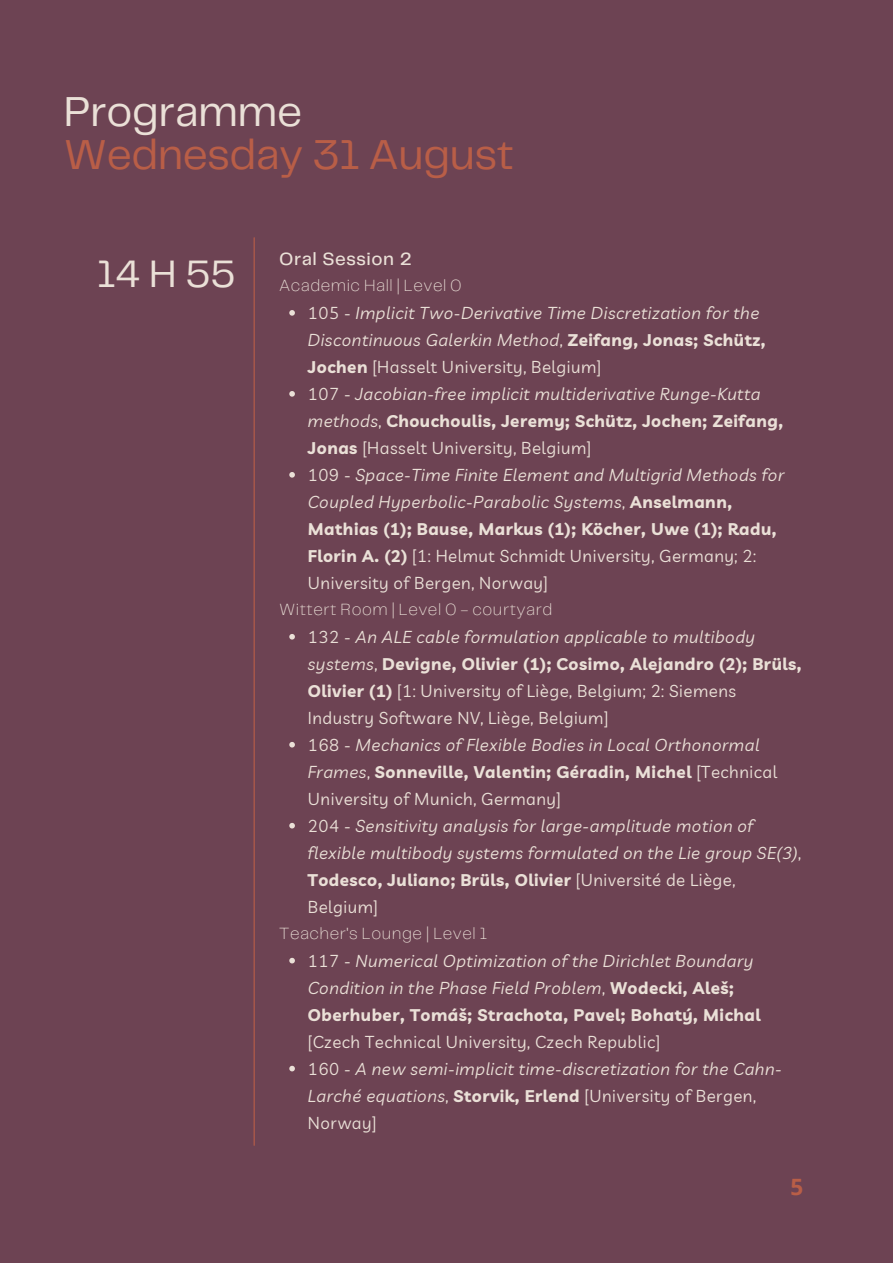
<style>
.page{position:relative;width:893px;height:1264px;background:#fff}
.page>*{position:absolute;margin:0;border:0;box-sizing:border-box;transform-origin:0 0}
.t1{font:43.5px "Telegraf";letter-spacing:-.01em;color:#b95e47}
.t2{font:43.5px "Telegraf";letter-spacing:-.01em;color:#eae0d7}
.t3{font:39.75px "Telegraf";color:#eae0d7}
.t4{font:700 22.5px "Open Sans";color:#b95e47}
.t5{font:500 18.3px "Telegraf";letter-spacing:.03em;color:#eae0d7}
.t6{font:italic 16.8px/27px "Livvic";letter-spacing:.03em;color:#eae0d7}
.t7{font:16.8px/27px "Livvic";letter-spacing:.03em;color:#eae0d7}
.t8{font:200 16.8px "Telegraf";letter-spacing:.03em;color:#eae0d7}
.s1{font-style:normal}
.s2{font-weight:700;font-style:normal}
.s3{font-style:italic}
.s4{font-weight:700}
</style>
<div class="page">
<div style="left:0;top:0;width:892px;height:1262px;background:#6d4353"></div>
<hr style="left:253px;top:238px;width:2px;height:907px;background:#b95e47">
<svg style="left:289px;top:310px;width:6px;height:6px"></svg>
<svg style="left:289px;top:391px;width:6px;height:5px"></svg>
<svg style="left:289px;top:472px;width:6px;height:5px"></svg>
<svg style="left:289px;top:634px;width:6px;height:5px"></svg>
<svg style="left:289px;top:742px;width:6px;height:5px"></svg>
<svg style="left:289px;top:822px;width:6px;height:6px"></svg>
<svg style="left:289px;top:957px;width:6px;height:6px"></svg>
<svg style="left:289px;top:1065px;width:6px;height:6px"></svg>
<h1 class="t2" style="left:64px;top:93px;width:240px">Programme</h1>
<h1 class="t1" style="left:64px;top:136px;width:451px">Wednesday 31 August</h1>
<h2 class="t3" style="left:97px;top:257px;width:140px">14 H 55</h2>
<p class="t5" style="left:279px;top:251px;width:134px">Oral Session 2</p>
<p class="t8" style="left:279px;top:278px;width:184px">Academic Hall | Level 0</p>
<p class="t6" style="left:308px;top:299px;width:478px"><span class="s1">105 -</span> Implicit Two-Derivative Time Discretization for the Discontinuous Galerkin Method<span class="s1">,</span> <span class="s2">Zeifang, Jonas; Schütz, Jochen</span> <span class="s1">[Hasselt University, Belgium]<br>107 -</span> Jacobian-free implicit multiderivative Runge-Kutta methods<span class="s1">,</span> <span class="s2">Chouchoulis, Jeremy; Schütz, Jochen; Zeifang, Jonas</span> <span class="s1">[Hasselt University, Belgium]<br>109 -</span> Space-Time Finite Element and Multigrid Methods for Coupled Hyperbolic-Parabolic Systems<span class="s1">,</span> <span class="s2">Anselmann, Mathias (1); Bause, Markus (1); Köcher, Uwe (1); Radu, Florin A. (2)</span> <span class="s1">[1: Helmut Schmidt University, Germany; 2:<br>University of Bergen, Norway]</span></p>
<p class="t6" style="left:308px;top:623px;width:495px"><span class="s1">132 -</span> An ALE cable formulation applicable to multibody systems<span class="s1">,</span> <span class="s2">Devigne, Olivier (1); Cosimo, Alejandro (2); Brüls, Olivier (1)</span> <span class="s1">[1: University of Liège, Belgium; 2: Siemens Industry Software NV, Liège, Belgium]<br>168 -</span> Mechanics of Flexible Bodies in Local Orthonormal Frames<span class="s1">,</span> <span class="s2">Sonneville, Valentin; Géradin, Michel</span> <span class="s1">[Technical University of Munich, Germany]<br>204 -</span> Sensitivity analysis for large-amplitude motion of flexible multibody systems formulated on the Lie group SE(3)<span class="s1">, </span><span class="s2">Todesco, Juliano; Brüls, Olivier</span> <span class="s1">[Université de Liège, Belgium]</span></p>
<p class="t6" style="left:308px;top:947px;width:454px"><span class="s1">117 -</span> Numerical Optimization of the Dirichlet Boundary<br>Condition in the Phase Field Problem<span class="s1">,</span> <span class="s2">Wodecki, Aleš;<br>Oberhuber, Tomáš; Strachota, Pavel; Bohatý, Michal</span></p>
<p class="t7" style="left:308px;top:1027px;width:475px">[Czech Technical University, Czech Republic]<br>160 - <span class="s3">A new semi-implicit time-discretization for the Cahn-Larché equations</span>, <span class="s4">Storvik, Erlend</span> [University of Bergen, Norway]</p>
<p class="t8" style="left:279px;top:602px;width:275px">Wittert Room | Level 0 - courtyard</p>
<p class="t8" style="left:279px;top:925px;width:209px">Teacher's Lounge | Level 1</p>
<h3 class="t4" style="left:790px;top:1170px;width:14px">5</h3>
</div>
